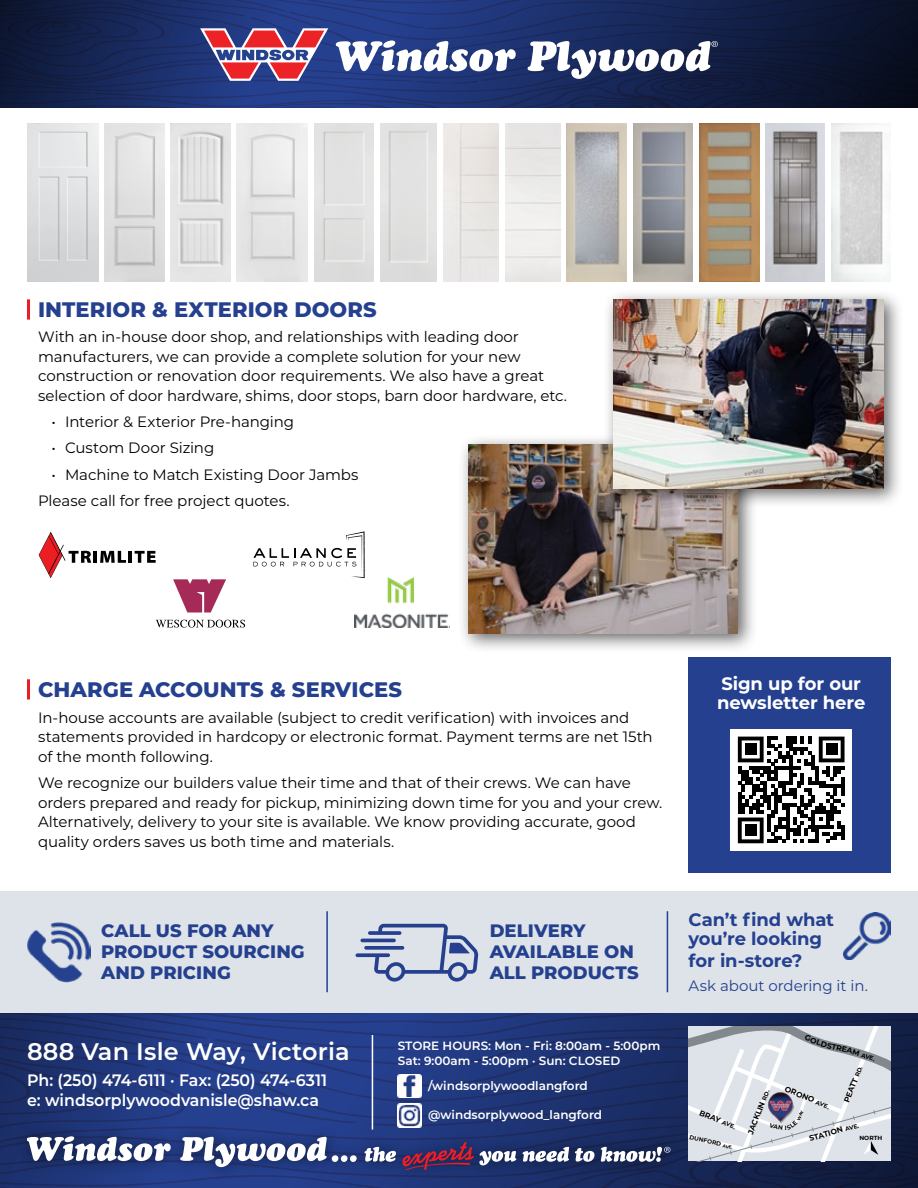
<style>
.page{position:relative;width:918px;height:1188px;background:#fff}
.page>*{position:absolute;margin:0;border:0;box-sizing:border-box;transform-origin:0 0}
.t1{font:600 24px "Montserrat";letter-spacing:.01em;color:#fff}
.t2{font:800 21px "Montserrat";letter-spacing:.005em;color:#25408f}
.t3{font:800 18px/21px "Montserrat";letter-spacing:.005em;color:#25408f}
.t4{font:700 18px/19.5px "Montserrat";letter-spacing:-.005em;color:#25408f}
.t5{font:700 18px/19.5px "Montserrat";letter-spacing:-.005em;color:#fff}
.t6{font:600 16.5px/19.5px "Montserrat";color:#fff;scale:.96 1}
.t7{font:15px/19.5px "Montserrat";letter-spacing:-.005em;color:#000}
.t8{font:15px "Montserrat";letter-spacing:-.005em;color:#25408f}
.t9{font:600 12px/15px "Montserrat";color:#fff}
.t10{font:700 7.65px "Montserrat";color:#000}
.t11{font:700 6px "Montserrat";letter-spacing:.01em;color:#000}
.s1{font-size:6px}
.s2{font-size:4.2px}
</style>
<div class="page">
<svg style="left:0;top:0;width:918px;height:108px;background:#2d3865"></svg>
<div style="left:688px;top:657px;width:203px;height:216px;background:#25408f"></div>
<div style="left:0;top:891px;width:918px;height:121px;background:#dde3e8"></div>
<svg style="left:356px;top:924px;width:122px;height:58px"></svg>
<hr style="left:360px;top:939px;width:36px;height:3px;background:#26408f;border-radius:2px">
<svg style="left:364px;top:946px;width:40px;height:4px"></svg>
<div style="left:731px;top:729px;width:121px;height:122px;background:#fff"></div>
<svg style="left:738px;top:737px;width:107px;height:106px"></svg>
<div style="left:745px;top:744px;width:11px;height:11px;background:#000"></div>
<div style="left:826px;top:744px;width:11px;height:11px;background:#000"></div>
<div style="left:745px;top:825px;width:11px;height:11px;background:#000"></div>
<img style="left:27px;top:922px;width:63px;height:60px">
<svg style="left:253px;top:531px;width:112px;height:47px"></svg>
<img style="left:355px;top:578px;width:95px;height:50px">
<svg style="left:39px;top:532px;width:117px;height:46px"></svg>
<svg style="left:173px;top:579px;width:53px;height:34px"></svg>
<svg style="left:156px;top:620px;width:89px;height:8px"></svg>
<div style="left:380px;top:123px;width:57px;height:158px;background:#e1e1e1"></div>
<div style="left:314px;top:123px;width:60px;height:158px;background:#e1e1e1"></div>
<img style="left:27px;top:123px;width:71px;height:158px">
<img style="left:105px;top:123px;width:59px;height:158px">
<img style="left:171px;top:123px;width:59px;height:158px">
<img style="left:237px;top:123px;width:71px;height:158px">
<img style="left:567px;top:123px;width:59px;height:158px">
<img style="left:633px;top:123px;width:60px;height:158px">
<img style="left:699px;top:123px;width:60px;height:158px">
<img style="left:766px;top:123px;width:59px;height:158px">
<img style="left:831px;top:123px;width:60px;height:158px">
<div style="left:443px;top:123px;width:56px;height:158px;background:#e9e7e4"></div>
<hr style="left:27px;top:299px;width:3px;height:21px;background:#ed1d24">
<img style="left:844px;top:913px;width:47px;height:47px">
<hr style="left:27px;top:679px;width:3px;height:21px;background:#ed1d24">
<hr style="left:326px;top:911px;width:2px;height:81px;background:#25408f">
<hr style="left:667px;top:911px;width:1px;height:81px;background:#25408f">
<div style="left:458px;top:434px;width:300px;height:220px;background:#000;opacity:.6"></div>
<img style="left:468px;top:445px;width:270px;height:189px">
<div style="left:603px;top:289px;width:301px;height:220px;background:#000;opacity:.6"></div>
<img style="left:614px;top:299px;width:270px;height:189px">
<svg style="left:0;top:1012px;width:918px;height:176px;background:#48588b"></svg>
<h2 class="t2" style="left:38px;top:294px;width:340px">INTERIOR &amp; EXTERIOR DOORS</h2>
<p class="t7" style="left:38px;top:327px;width:531px">With an in-house door shop, and relationships with leading door manufacturers, we can provide a complete solution for your new construction or renovation door requirements. We also have a great selection of door hardware, shims, door stops, barn door hardware, etc.</p>
<p class="t7" style="left:52px;top:411px;width:244px">• Interior &amp; Exterior Pre-hanging</p>
<p class="t7" style="left:52px;top:438px;width:164px">• Custom Door Sizing</p>
<p class="t7" style="left:38px;top:461px;width:322px;line-height:26.2px;text-indent:13px">• Machine to Match Existing Door Jambs<br>Please call for free project quotes.</p>
<h2 class="t2" style="left:38px;top:674px;width:366px">CHARGE ACCOUNTS &amp; SERVICES</h2>
<p class="t7" style="left:38px;top:707px;width:616px">In-house accounts are available (subject to credit verification) with invoices and statements provided in hardcopy or electronic format. Payment terms are net 15th of the month following.</p>
<p class="t7" style="left:38px;top:772px;width:626px">We recognize our builders value their time and that of their crews. We can have orders prepared and ready for pickup, minimizing down time for you and your crew.<br>Alternatively, delivery to your site is available. We know providing accurate, good quality orders saves us both time and materials.</p>
<p class="t3" style="left:101px;top:920px;width:205px">CALL US FOR ANY<br>PRODUCT SOURCING<br>AND PRICING</p>
<h1 class="t1" style="left:27px;top:1035px;width:324px">888 Van Isle Way, Victoria</h1>
<p class="t6" style="left:27px;top:1070px;width:314px">Ph: (250) 474-6111 · Fax: (250) 474-6311 e: windsorplywoodvanisle@shaw.ca</p>
<p class="t3" style="left:490px;top:920px;width:151px">DELIVERY<br>AVAILABLE ON<br>ALL PRODUCTS</p>
<p class="t9" style="left:398px;top:1038px;width:264px">STORE HOURS: Mon - Fri: 8:00am - 5:00pm<br>Sat: 9:00am - 5:00pm · Sun: CLOSED</p>
<p class="t9" style="left:428px;top:1077px;width:161px">/windsorplywoodlangford</p>
<p class="t9" style="left:428px;top:1107px;width:176px">@windsorplywood_langford</p>
<p class="t5" style="left:717px;top:673px;width:150px">Sign up for our newsletter here</p>
<p class="t4" style="left:689px;top:909px;width:147px">Can’t find what you’re looking</p>
<p class="t4" style="left:689px;top:950px;width:115px">for in-store?</p>
<p class="t8" style="left:689px;top:976px;width:181px">Ask about ordering it in.</p>
<p class="t10" style="left:702px;top:1107px;width:40px;rotate:22deg">BRAY <span class="s1">AVE.</span></p>
<p class="t11" style="left:691px;top:1133px;width:46px;rotate:13deg">DUNFORD <span class="s2">AVE.</span></p>
<p class="t10" style="left:745px;top:1132px;width:49px;rotate:-69deg">JACKLIN <span class="s1">RD.</span></p>
<p class="t10" style="left:841px;top:1100px;width:40px;rotate:-68deg">PEATT <span class="s1">RD.</span></p>
<p class="t10" style="left:808px;top:1133px;width:53px;rotate:-16deg">STATION <span class="s1">AVE.</span></p>
<p class="t10" style="left:787px;top:1083px;width:49px;rotate:22deg">ORONO <span class="s1">AVE.</span></p>
<p class="t11" style="left:859px;top:1133px;width:24px">NORTH</p>
</div>
